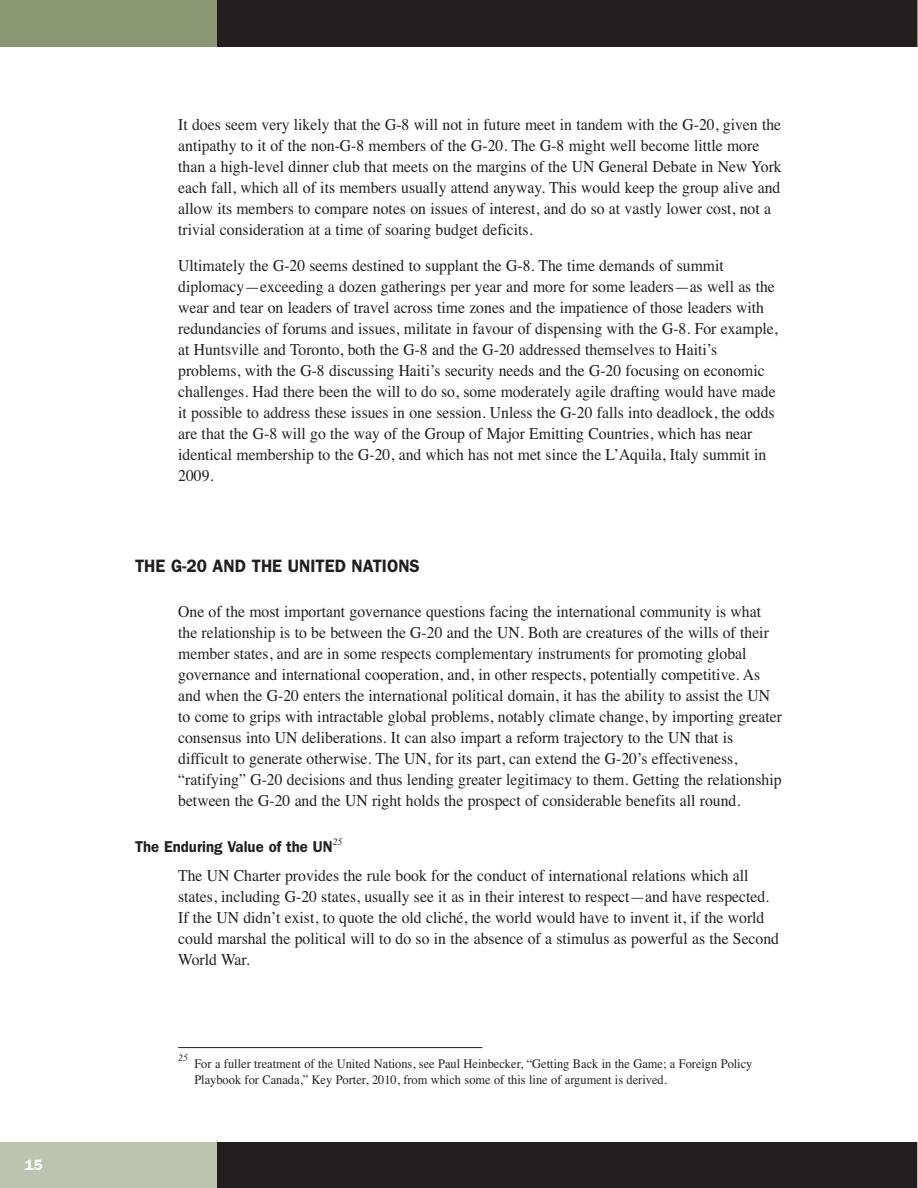
<style>
.page{position:relative;width:918px;height:1188px;background:#fff}
.page>*{position:absolute;margin:0;border:0;box-sizing:border-box;transform-origin:0 0}
.t1{font:600 18px "Franklin Gothic";color:#231f20;scale:.95 1}
.t2{font:16.5px/21px "Times";color:#231f20;scale:.95 1}
.t3{font:600 15.75px "Franklin Gothic";color:#231f20;scale:.95 1}
.t4{font:600 15px "Franklin Gothic";color:#fff}
.t5{font:13.05px/15.8px "Times";color:#231f20;scale:.95 1}
.t6{font:italic 9.75px "Times";color:#231f20}
</style>
<div class="page">
<hr style="left:178px;top:1047px;width:304px;height:1px;background:#231f20">
<div style="left:217px;top:1143px;width:701px;height:45px;background:#231f20"></div>
<div style="left:0;top:1143px;width:217px;height:45px;background:#bcc3ae"></div>
<div style="left:217px;top:0;width:701px;height:47px;background:#231f20"></div>
<div style="left:0;top:0;width:217px;height:47px;background:#8a9772"></div>
<p class="t4" style="left:25px;top:1160px;width:19px">15</p>
<p class="t2" style="left:178px;top:116px;width:637px">It does seem very likely that the G-8 will not in future meet in tandem with the G-20, given the antipathy to it of the non-G-8 members of the G-20. The G-8 might well become little more than a high-level dinner club that meets on the margins of the UN General Debate in New York each fall, which all of its members usually attend anyway. This would keep the group alive and allow its members to compare notes on issues of interest, and do so at vastly lower cost, not a trivial consideration at a time of soaring budget deficits.</p>
<p class="t2" style="left:178px;top:257px;width:633px">Ultimately the G-20 seems destined to supplant the G-8. The time demands of summit diplomacy—exceeding a dozen gatherings per year and more for some leaders—as well as the wear and tear on leaders of travel across time zones and the impatience of those leaders with redundancies of forums and issues, militate in favour of dispensing with the G-8. For example, at Huntsville and Toronto, both the G-8 and the G-20 addressed themselves to Haiti’s problems, with the G-8 discussing Haiti’s security needs and the G-20 focusing on economic challenges. Had there been the will to do so, some moderately agile drafting would have made it possible to address these issues in one session. Unless the G-20 falls into deadlock, the odds are that the G-8 will go the way of the Group of Major Emitting Countries, which has near identical membership to the G-20, and which has not met since the L’Aquila, Italy summit in 2009.</p>
<p class="t1" style="left:135px;top:560px;width:301px">THE G-20 AND THE UNITED NATIONS</p>
<p class="t2" style="left:178px;top:603px;width:637px">One of the most important governance questions facing the international community is what the relationship is to be between the G-20 and the UN. Both are creatures of the wills of their member states, and are in some respects complementary instruments for promoting global governance and international cooperation, and, in other respects, potentially competitive. As and when the G-20 enters the international political domain, it has the ability to assist the UN to come to grips with intractable global problems, notably climate change, by importing greater consensus into UN deliberations. It can also impart a reform trajectory to the UN that is difficult to generate otherwise. The UN, for its part, can extend the G-20’s effectiveness, “ratifying” G-20 decisions and thus lending greater legitimacy to them. Getting the relationship between the G-20 and the UN right holds the prospect of considerable benefits all round.</p>
<p class="t3" style="left:135px;top:841px;width:220px">The Enduring Value of the UN<sup>25</sup></p>
<p class="t2" style="left:178px;top:867px;width:634px">The UN Charter provides the rule book for the conduct of international relations which all states, including G-20 states, usually see it as in their interest to respect—and have respected.<br>If the UN didn’t exist, to quote the old cliché, the world would have to invent it, if the world could marshal the political will to do so in the absence of a stimulus as powerful as the Second World War.</p>
<p class="t6" style="left:178px;top:1055px;width:11px">25</p>
<p class="t5" style="left:194px;top:1057px;width:589px">For a fuller treatment of the United Nations, see Paul Heinbecker, “Getting Back in the Game; a Foreign Policy<br>Playbook for Canada,” Key Porter, 2010, from which some of this line of argument is derived.</p>
</div>
